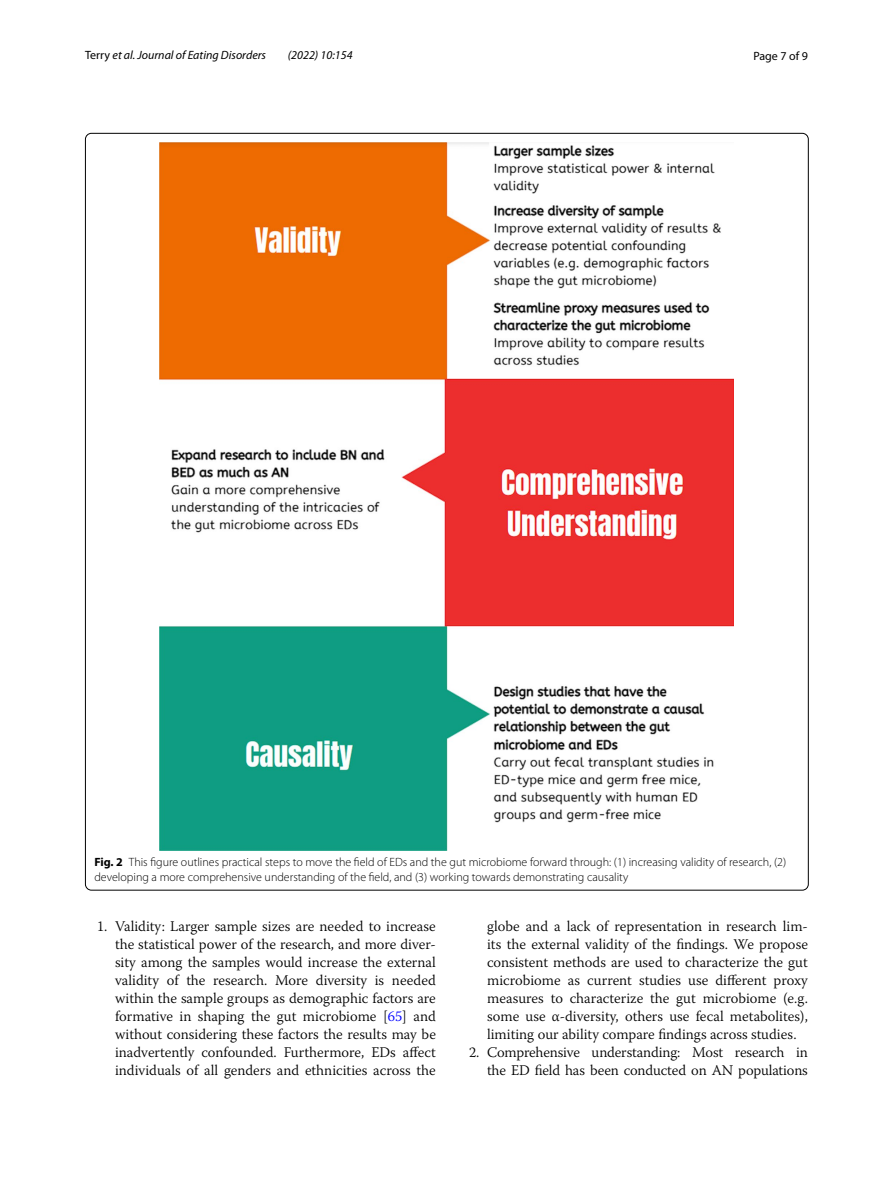
<style>
.page{position:relative;width:893px;height:1187px;background:#fff}
.page>*{position:absolute;margin:0;border:0;box-sizing:border-box;transform-origin:0 0}
.t1{font:300 14.7px/18px "Warnock Pro";color:#000;text-align:justify}
.t2{font:300 12px/15px "Myriad Pro";color:#000}
.t3{font:italic 12px "Myriad Pro";color:#000}
.t4{font:12px "Myriad Pro";color:#000}
.s1{font-style:normal}
.s2{font-weight:700}
.s3{color:#00f}
</style>
<div class="page">
<img style="left:160px;top:142px;width:574px;height:708px">
<p class="t3" style="left:85px;top:48px;width:183px"><span class="s1">Terry</span> et al. Journal of Eating Disorders</p>
<p class="t3" style="left:288px;top:48px;width:66px">(2022) 10:154</p>
<p class="t4" style="left:753px;top:48px;width:56px">Page 7 of 9</p>
<p class="t2" style="left:94px;top:854px;width:693px"><span class="s2">Fig. 2</span> This figure outlines practical steps to move the field of EDs and the gut microbiome forward through: (1) increasing validity of research, (2) developing a more comprehensive understanding of the field, and (3) working towards demonstrating causality</p>
<p class="t1" style="left:115px;top:916px;width:322px;text-indent:-18px">1. Validity: Larger sample sizes are needed to increase the statistical power of the research, and more diver&shy;sity among the samples would increase the external validity of the research. More diversity is needed within the sample groups as demographic factors are formative in shaping the gut microbiome [<span class="s3">65</span>] and without considering these factors the results may be inadvertently confounded. Furthermore, EDs affect individuals of all genders and ethnicities across the</p>
<p class="t1" style="left:487px;top:916px;width:322px">globe and a lack of representation in research lim&shy;its the external validity of the findings. We propose consistent methods are used to characterize the gut microbiome as current studies use different proxy measures to characterize the gut microbiome (e.g. some use α-diversity, others use fecal metabolites), limiting our ability compare findings across studies.</p>
<p class="t1" style="left:469px;top:1042px;width:340px;text-align:right">2. Comprehensive understanding: Most research in the ED field has been conducted on AN populations</p>
</div>
